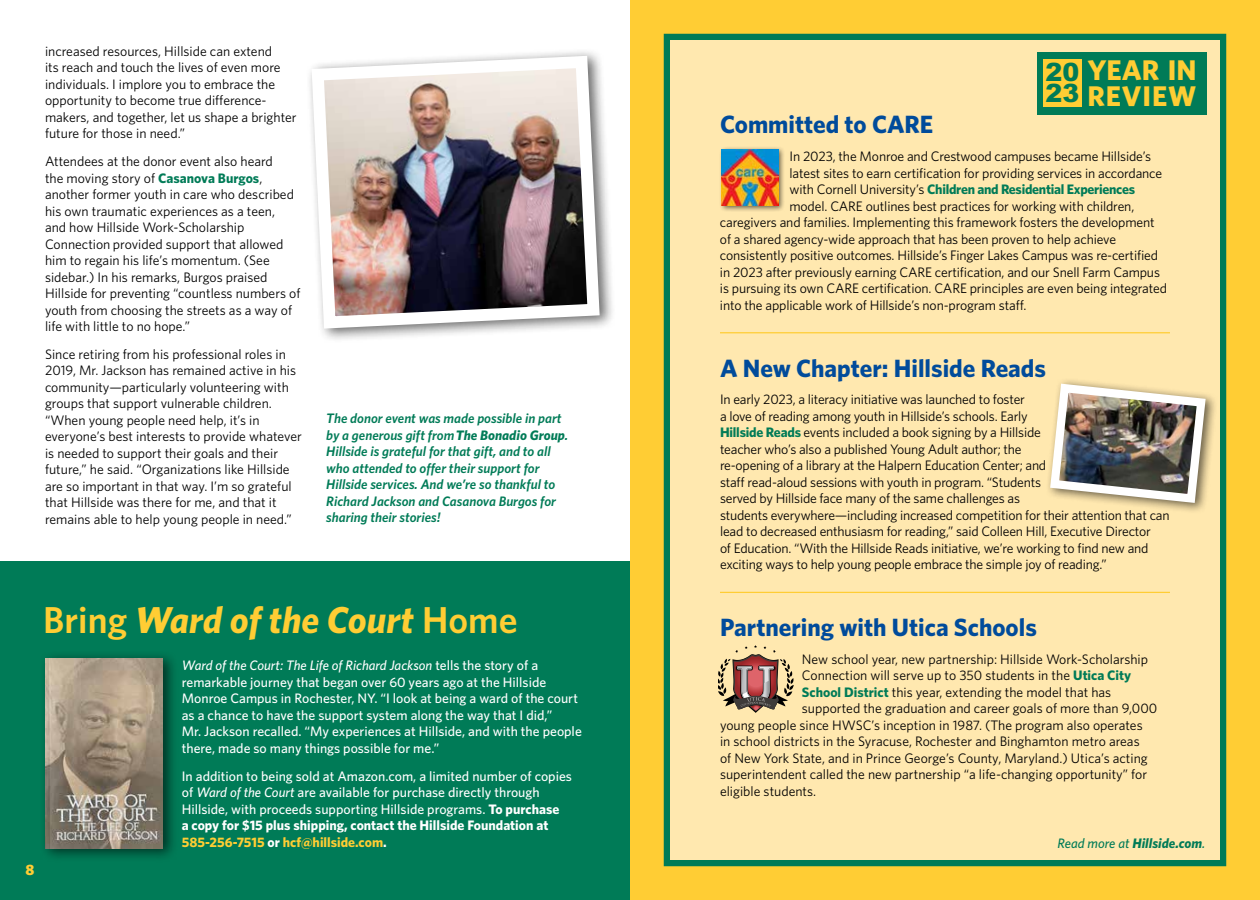
<style>
.page{position:relative;width:1260px;height:900px;background:#fff}
.page>*{position:absolute;margin:0;border:0;box-sizing:border-box;transform-origin:0 0}
.t1{font:italic 700 37.5px "Whitney";color:#ffcd34}
.t2{font:700 28.5px/25.9px "Whitney";letter-spacing:.03em;color:#ffcd34}
.t3{font:900 25.25px/21.9px "Arial";color:#007b57}
.t4{font:700 25px "Whitney";color:#004b9b}
.t5{font:900 15px "Whitney";color:#ffcd34}
.t6{font:13.75px/16.5px "Whitney";letter-spacing:-.01em;color:#000}
.t7{font:500 13.75px/16.5px "Whitney";color:#fff}
.t8{font:italic 600 13.75px/16.5px "Whitney";color:#007b57}
.t9{font:700 13.75px "Whitney";letter-spacing:-.02em;color:#007b57}
.t10{font:italic 700 13.75px "Whitney";color:#007b57}
.s1{font-weight:700;color:#007b57}
.s2{font-weight:700}
.s3{font-weight:600;font-style:normal}
.s4{font-style:italic}
.s5{font-weight:700;color:#ffcd34}
.s6{font-weight:400;color:#000}
.s7{font-weight:500}
</style>
<div class="page">
<div style="left:630px;top:0;width:630px;height:900px;background:#ffcd34"></div>
<div style="left:670px;top:36px;width:552px;height:824px;background:#ffe8af"></div>
<div style="left:0;top:562px;width:630px;height:338px;background:#007b57"></div>
<div style="left:39px;top:650px;width:139px;height:213px;background:#000;opacity:.59"></div>
<img style="left:45px;top:658px;width:117px;height:191px">
<div style="left:306px;top:48px;width:310px;height:295px;background:#000;opacity:.59"></div>
<img style="left:306px;top:50px;width:300px;height:285px">
<svg style="left:718px;top:645px;width:76px;height:68px"></svg>
<hr style="left:720px;top:332px;width:450px;height:1px;background:#ffcd34">
<hr style="left:720px;top:592px;width:450px;height:1px;background:#ffcd34">
<div style="left:664px;top:34px;width:562px;height:832px;border:6px solid #007b57"></div>
<div style="left:1037px;top:52px;width:170px;height:63px;background:#007b57"></div>
<div style="left:1043px;top:59px;width:39px;height:48px;background:#ffcd34"></div>
<div style="left:719px;top:146px;width:67px;height:66px;background:#000;opacity:.59"></div>
<img style="left:722px;top:149px;width:56px;height:57px">
<div style="left:1046px;top:378px;width:172px;height:136px;background:#000;opacity:.59"></div>
<img style="left:1046px;top:379px;width:164px;height:128px">
<p class="t6" style="left:45px;top:43px;width:253px">increased resources, Hillside can extend<br>its reach and touch the lives of even more individuals. I implore you to embrace the opportunity to become true difference&shy;makers, and together, let us shape a brighter future for those in need.”</p>
<p class="t6" style="left:45px;top:153px;width:257px">Attendees at the donor event also heard<br>the moving story of <span class="s1">Casanova Burgos</span>, another former youth in care who described his own traumatic experiences as a teen,<br>and how Hillside Work-Scholarship Connection provided support that allowed him to regain his life’s momentum. (See sidebar.) In his remarks, Burgos praised Hillside for preventing “countless numbers of youth from choosing the streets as a way of life with little to no hope.”</p>
<p class="t6" style="left:45px;top:346px;width:258px">Since retiring from his professional roles in 2019, Mr. Jackson has remained active in his community—particularly volunteering with groups that support vulnerable children. “When young people need help, it’s in everyone’s best interests to provide whatever is needed to support their goals and their future,” he said. “Organizations like Hillside are so important in that way. I’m so grateful that Hillside was there for me, and that it remains able to help young people in need.”</p>
<p class="t8" style="left:326px;top:410px;width:243px">The donor event was made possible in part by a generous gift from <span class="s2">The Bonadio Group</span>.<br>Hillside is grateful for that gift, and to all who attended to offer their support for Hillside services. And we’re so thankful to Richard Jackson and Casanova Burgos for sharing their stories!</p>
<p class="t5" style="left:26px;top:860px;width:10px">8</p>
<h1 class="t1" style="left:43px;top:595px;width:476px"><span class="s3">Bring</span> Ward of the Court <span class="s3">Home</span></h1>
<p class="t7" style="left:182px;top:657px;width:402px"><span class="s4">Ward of the Court: The Life of Richard Jackson</span> tells the story of a remarkable journey that began over 60 years ago at the Hillside Monroe Campus in Rochester, NY. “I look at being a ward of the court as a chance to have the support system along the way that I did,”<br>Mr. Jackson recalled. “My experiences at Hillside, and with the people there, made so many things possible for me.”</p>
<p class="t7" style="left:182px;top:767px;width:392px">In addition to being sold at Amazon.com, a limited number of copies of <span class="s4">Ward of the Court</span> are available for purchase directly through Hillside, with proceeds supporting Hillside programs. <span class="s2">To purchase<br>a copy for $15 plus shipping, contact the Hillside Foundation at </span><span class="s5">585-256-7515</span> <span class="s2">or</span> <span class="s5">hcf@hillside.com</span><span class="s2">.</span></p>
<h3 class="t3" style="left:1046px;top:60px;width:35px">20<br>23</h3>
<h2 class="t2" style="left:1087px;top:56px;width:111px">YEAR IN<br>REVIEW</h2>
<h3 class="t4" style="left:720px;top:108px;width:215px">Committed to CARE</h3>
<p class="t6" style="left:789px;top:148px;width:363px">In 2023, the Monroe and Crestwood campuses became Hillside’s</p>
<p class="t6" style="left:789px;top:164px;width:374px">latest sites to earn certification for providing services in accordance</p>
<p class="t9" style="left:789px;top:180px;width:347px"><span class="s6">with Cornell University’s</span> Children and Residential Experiences</p>
<p class="t6" style="left:789px;top:197px;width:346px">model. CARE outlines best practices for working with children,</p>
<p class="t6" style="left:720px;top:214px;width:436px">caregivers and families. Implementing this framework fosters the development</p>
<p class="t6" style="left:720px;top:230px;width:398px">of a shared agency-wide approach that has been proven to help achieve</p>
<p class="t6" style="left:720px;top:247px;width:440px">consistently positive outcomes. Hillside’s Finger Lakes Campus was re-certified</p>
<p class="t6" style="left:720px;top:263px;width:442px">in 2023 after previously earning CARE certification, and our Snell Farm Campus</p>
<p class="t6" style="left:720px;top:280px;width:449px">is pursuing its own CARE certification. CARE principles are even being integrated</p>
<p class="t6" style="left:720px;top:296px;width:308px">into the applicable work of Hillside’s non-program staff.</p>
<h3 class="t4" style="left:720px;top:351px;width:328px">A New Chapter: Hillside Reads</h3>
<p class="t6" style="left:720px;top:391px;width:451px">In early 2023, a literacy initiative was launched to foster<br>a love of reading among youth in Hillside’s schools. Early<br><span class="s1">Hillside Reads</span> events included a book signing by a Hillside<br>teacher who’s also a published Young Adult author; the<br>re-opening of a library at the Halpern Education Center; and<br>staff read-aloud sessions with youth in program. “Students<br>served by Hillside face many of the same challenges as<br>students everywhere—including increased competition for their attention that can lead to decreased enthusiasm for reading,” said Colleen Hill, Executive Director<br>of Education. “With the Hillside Reads initiative, we’re working to find new and exciting ways to help young people embrace the simple joy of reading.”</p>
<h3 class="t4" style="left:720px;top:611px;width:318px">Partnering with Utica Schools</h3>
<p class="t6" style="left:802px;top:651px;width:348px">New school year, new partnership: Hillside Work-Scholarship</p>
<p class="t6" style="left:802px;top:667px;width:331px">Connection will serve up to 350 students in the <span class="s1">Utica City</span></p>
<p class="t6" style="left:802px;top:684px;width:311px"><span class="s1">School District</span> this year, extending the model that has</p>
<p class="t6" style="left:802px;top:700px;width:357px">supported the graduation and career goals of more than 9,000</p>
<p class="t6" style="left:720px;top:717px;width:424px">young people since HWSC’s inception in 1987. (The program also operates</p>
<p class="t6" style="left:720px;top:733px;width:421px">in school districts in the Syracuse, Rochester and Binghamton metro areas</p>
<p class="t6" style="left:720px;top:750px;width:429px">of New York State, and in Prince George’s County, Maryland.) Utica’s acting</p>
<p class="t6" style="left:720px;top:766px;width:429px">superintendent called the new partnership “a life-changing opportunity” for</p>
<p class="t6" style="left:720px;top:783px;width:98px">eligible students.</p>
<p class="t10" style="left:1058px;top:834px;width:149px"><span class="s7">Read more at</span> Hillside.com<span class="s7">.</span></p>
</div>
